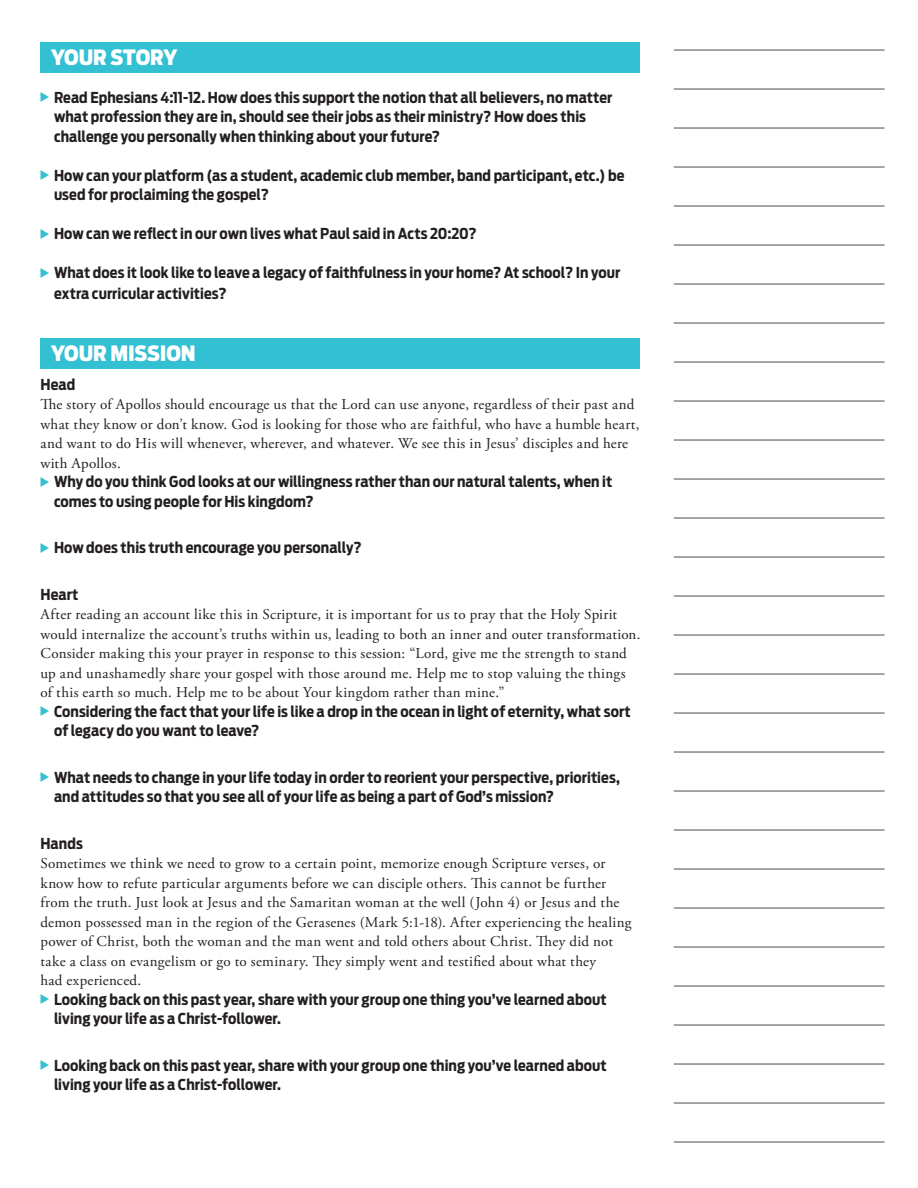
<style>
.page{position:relative;width:918px;height:1188px;background:#fff}
.page>*{position:absolute;margin:0;border:0;box-sizing:border-box;transform-origin:0 0}
.t1{font:900 21px "Antenna Cond";letter-spacing:-.01em;color:#fff}
.t2{font:15px/19.5px "Adobe Garamond Pro";letter-spacing:.02em;color:#231f20}
.t3{font:700 15px/19.5px "Antenna Cond";letter-spacing:.005em;color:#231f20}
</style>
<div class="page">
<div style="left:40px;top:42px;width:600px;height:30px;background:#32c0d2"></div>
<div style="left:40px;top:338px;width:600px;height:31px;background:#32c0d2"></div>
<hr style="left:674px;top:50px;width:211px;height:1px;background:#4b4c4d">
<hr style="left:674px;top:89px;width:211px;height:1px;background:#4b4c4d">
<hr style="left:674px;top:128px;width:211px;height:1px;background:#4b4c4d">
<hr style="left:674px;top:167px;width:211px;height:1px;background:#4b4c4d">
<hr style="left:674px;top:206px;width:211px;height:1px;background:#4b4c4d">
<hr style="left:674px;top:245px;width:211px;height:1px;background:#4b4c4d">
<hr style="left:674px;top:284px;width:211px;height:1px;background:#4b4c4d">
<hr style="left:674px;top:323px;width:211px;height:1px;background:#4b4c4d">
<hr style="left:674px;top:362px;width:211px;height:1px;background:#4b4c4d">
<hr style="left:674px;top:401px;width:211px;height:1px;background:#4b4c4d">
<hr style="left:674px;top:440px;width:211px;height:1px;background:#4b4c4d">
<hr style="left:674px;top:479px;width:211px;height:1px;background:#4b4c4d">
<hr style="left:674px;top:518px;width:211px;height:1px;background:#4b4c4d">
<hr style="left:674px;top:557px;width:211px;height:1px;background:#4b4c4d">
<hr style="left:674px;top:596px;width:211px;height:1px;background:#4b4c4d">
<hr style="left:674px;top:635px;width:211px;height:1px;background:#4b4c4d">
<hr style="left:674px;top:674px;width:211px;height:1px;background:#4b4c4d">
<hr style="left:674px;top:713px;width:211px;height:1px;background:#4b4c4d">
<hr style="left:674px;top:752px;width:211px;height:1px;background:#4b4c4d">
<hr style="left:674px;top:791px;width:211px;height:1px;background:#4b4c4d">
<hr style="left:674px;top:830px;width:211px;height:1px;background:#4b4c4d">
<hr style="left:674px;top:869px;width:211px;height:1px;background:#4b4c4d">
<hr style="left:674px;top:908px;width:211px;height:1px;background:#4b4c4d">
<hr style="left:674px;top:947px;width:211px;height:1px;background:#4b4c4d">
<hr style="left:674px;top:986px;width:211px;height:1px;background:#4b4c4d">
<hr style="left:674px;top:1025px;width:211px;height:1px;background:#4b4c4d">
<hr style="left:674px;top:1064px;width:211px;height:1px;background:#4b4c4d">
<hr style="left:674px;top:1103px;width:211px;height:1px;background:#4b4c4d">
<hr style="left:674px;top:1142px;width:211px;height:1px;background:#4b4c4d">
<p class="t1" style="left:51px;top:44px;width:128px">YOUR STORY</p>
<p class="t3" style="left:54px;top:87px;width:560px">Read Ephesians 4:11-12. How does this support the notion that all believers, no matter what profession they are in, should see their jobs as their ministry? How does this challenge you personally when thinking about your future?</p>
<p class="t3" style="left:54px;top:165px;width:572px">How can your platform (as a student, academic club member, band participant, etc.) be used for proclaiming the gospel?</p>
<p class="t3" style="left:54px;top:224px;width:424px">How can we reflect in our own lives what Paul said in Acts 20:20?</p>
<p class="t3" style="left:54px;top:262px;width:568px;line-height:21px">What does it look like to leave a legacy of faithfulness in your home? At school? In your extra curricular activities?</p>
<p class="t1" style="left:51px;top:341px;width:146px">YOUR MISSION</p>
<p class="t3" style="left:40px;top:375px;width:36px">Head</p>
<p class="t2" style="left:40px;top:395px;width:600px">The story of Apollos should encourage us that the Lord can use anyone, regardless of their past and what they know or don’t know. God is looking for those who are faithful, who have a humble heart, and want to do His will whenever, wherever, and whatever. We see this in Jesus’ disciples and here with Apollos.</p>
<p class="t3" style="left:54px;top:472px;width:560px">Why do you think God looks at our willingness rather than our natural talents, when it comes to using people for His kingdom?</p>
<p class="t3" style="left:54px;top:538px;width:309px">How does this truth encourage you personally?</p>
<p class="t3" style="left:40px;top:585px;width:39px">Heart</p>
<p class="t2" style="left:40px;top:605px;width:601px">After reading an account like this in Scripture, it is important for us to pray that the Holy Spirit would internalize the account’s truths within us, leading to both an inner and outer transformation.<br>Consider making this your prayer in response to this session: “Lord, give me the strength to stand up and unashamedly share your gospel with those around me. Help me to stop valuing the things of this earth so much. Help me to be about Your kingdom rather than mine.”</p>
<p class="t3" style="left:54px;top:702px;width:578px">Considering the fact that your life is like a drop in the ocean in light of eternity, what sort of legacy do you want to leave?</p>
<p class="t3" style="left:54px;top:768px;width:567px">What needs to change in your life today in order to reorient your perspective, priorities, and attitudes so that you see all of your life as being a part of God’s mission?</p>
<p class="t3" style="left:40px;top:834px;width:44px">Hands</p>
<p class="t2" style="left:40px;top:854px;width:593px">Sometimes we think we need to grow to a certain point, memorize enough Scripture verses, or know how to refute particular arguments before we can disciple others. This cannot be further from the truth. Just look at Jesus and the Samaritan woman at the well (John 4) or Jesus and the demon possessed man in the region of the Gerasenes (Mark 5:1-18). After experiencing the healing power of Christ, both the woman and the man went and told others about Christ. They did not take a class on evangelism or go to seminary. They simply went and testified about what they<br>had experienced.</p>
<p class="t3" style="left:54px;top:990px;width:554px">Looking back on this past year, share with your group one thing you’ve learned about living your life as a Christ-follower.</p>
<p class="t3" style="left:54px;top:1056px;width:554px">Looking back on this past year, share with your group one thing you’ve learned about living your life as a Christ-follower.</p>
</div>
